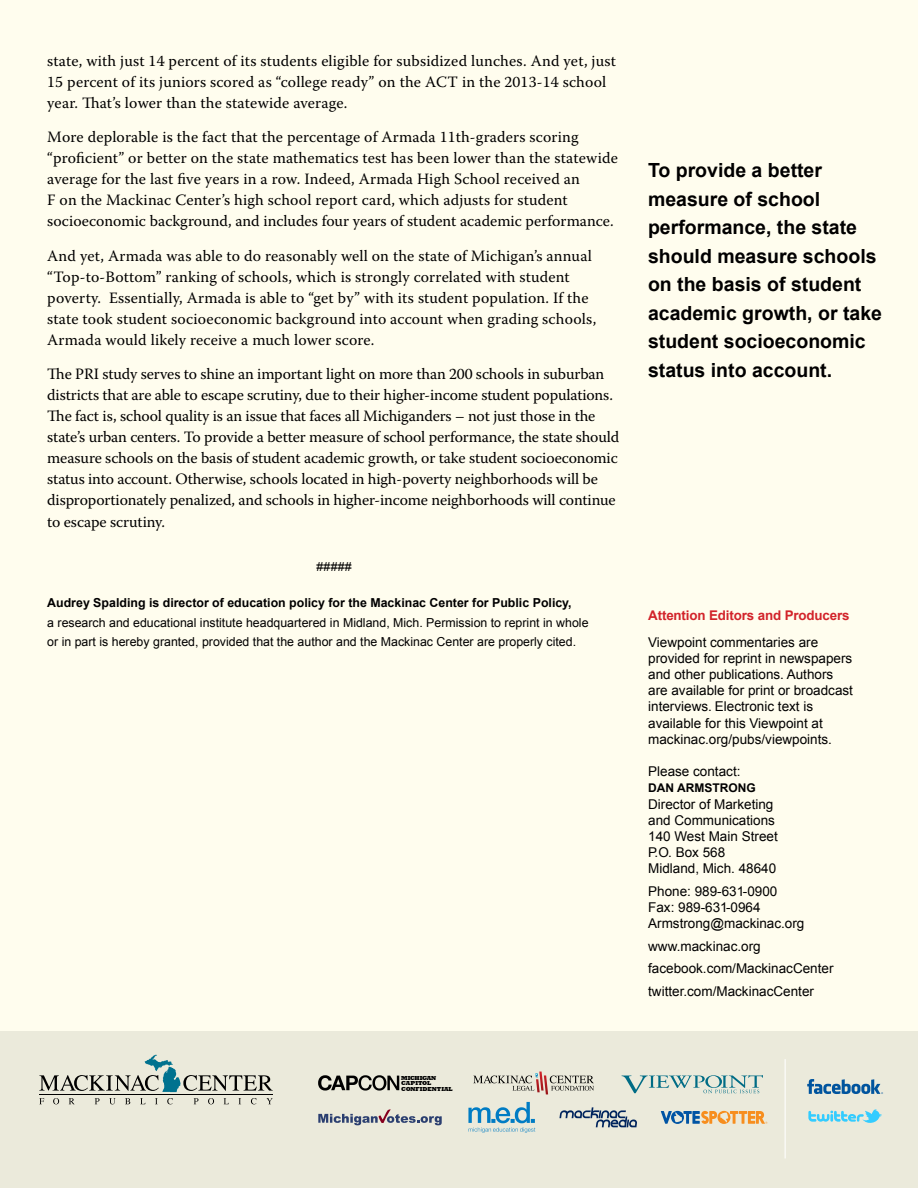
<style>
.page{position:relative;width:918px;height:1188px;background:#fffdee}
.page>*{position:absolute;margin:0;border:0;box-sizing:border-box;transform-origin:0 0}
.t1{font:700 19.5px/28.5px "Arial";color:#000}
.t2{font:15.75px/21px "Warnock Pro";letter-spacing:.005em;color:#000}
.t3{font:13.5px/16.2px "Arial";color:#000}
.t4{font:700 13.35px "Arial";letter-spacing:-.01em;color:#d2232a}
.t5{font:12.3px/19.5px "Arial";color:#000}
.t6{font:700 12.3px "Arial";color:#000}
.t7{font:700 12px "Arial";color:#000}
.t8{font:800 6px/5.2px "Rockwell";color:#000}
</style>
<div class="page">
<div style="left:0;top:1031px;width:918px;height:157px;background:#ebeadb"></div>
<svg style="left:318px;top:1109px;width:124px;height:16px"></svg>
<svg style="left:622px;top:1075px;width:141px;height:18px"></svg>
<svg style="left:559px;top:1107px;width:78px;height:20px"></svg>
<hr style="left:785px;top:1059px;width:1px;height:99px;background:#fff">
<svg style="left:473px;top:1072px;width:121px;height:22px"></svg>
<svg style="left:318px;top:1075px;width:81px;height:16px"></svg>
<svg style="left:807px;top:1079px;width:76px;height:15px"></svg>
<svg style="left:808px;top:1109px;width:74px;height:14px"></svg>
<svg style="left:468px;top:1102px;width:67px;height:31px"></svg>
<svg style="left:39px;top:1098px;width:5px;height:6px"></svg>
<svg style="left:53px;top:1098px;width:6px;height:6px"></svg>
<svg style="left:69px;top:1098px;width:5px;height:6px"></svg>
<svg style="left:95px;top:1098px;width:5px;height:6px"></svg>
<svg style="left:109px;top:1098px;width:7px;height:6px"></svg>
<svg style="left:125px;top:1098px;width:5px;height:6px"></svg>
<svg style="left:140px;top:1098px;width:6px;height:6px"></svg>
<svg style="left:155px;top:1098px;width:3px;height:6px"></svg>
<svg style="left:167px;top:1098px;width:6px;height:6px"></svg>
<svg style="left:194px;top:1098px;width:5px;height:6px"></svg>
<svg style="left:208px;top:1098px;width:6px;height:6px"></svg>
<svg style="left:224px;top:1098px;width:5px;height:6px"></svg>
<svg style="left:238px;top:1098px;width:3px;height:6px"></svg>
<svg style="left:251px;top:1098px;width:5px;height:6px"></svg>
<svg style="left:267px;top:1098px;width:6px;height:6px"></svg>
<hr style="left:39px;top:1094px;width:234px;height:1px;background:#000">
<svg style="left:39px;top:1055px;width:234px;height:37px"></svg>
<svg style="left:661px;top:1111px;width:106px;height:13px"></svg>
<p class="t2" style="left:47px;top:50px;width:570px">state, with just 14 percent of its students eligible for subsidized lunches. And yet, just<br>15 percent of its juniors scored as “college ready” on the ACT in the 2013-14 school year. That’s lower than the statewide average.</p>
<p class="t2" style="left:47px;top:126px;width:572px">More deplorable is the fact that the percentage of Armada 11th-graders scoring “proficient” or better on the state mathematics test has been lower than the statewide average for the last five years in a row. Indeed, Armada High School received an<br>F on the Mackinac Center’s high school report card, which adjusts for student socioeconomic background, and includes four years of student academic performance.</p>
<p class="t2" style="left:47px;top:245px;width:551px">And yet, Armada was able to do reasonably well on the state of Michigan’s annual “Top-to-Bottom” ranking of schools, which is strongly correlated with student poverty. Essentially, Armada is able to “get by” with its student population. If the state took student socioeconomic background into account when grading schools, Armada would likely receive a much lower score.</p>
<p class="t2" style="left:47px;top:363px;width:574px">The PRI study serves to shine an important light on more than 200 schools in suburban districts that are able to escape scrutiny, due to their higher-income student populations.<br>The fact is, school quality is an issue that faces all Michiganders – not just those in the state’s urban centers. To provide a better measure of school performance, the state should measure schools on the basis of student academic growth, or take student socioeconomic status into account. Otherwise, schools located in high-poverty neighborhoods will be disproportionately penalized, and schools in higher-income neighborhoods will continue</p>
<p class="t2" style="left:47px;top:512px;width:119px">to escape scrutiny.</p>
<p class="t5" style="left:316px;top:557px;width:37px">#####</p>
<p class="t6" style="left:47px;top:595px;width:526px">Audrey Spalding is director of education policy for the Mackinac Center for Public Policy,</p>
<p class="t5" style="left:47px;top:613px;width:543px">a research and educational institute headquartered in Midland, Mich. Permission to reprint in whole or in part is hereby granted, provided that the author and the Mackinac Center are properly cited.</p>
<p class="t1" style="left:648px;top:157px;width:236px">To provide a better measure of school performance, the state should measure schools on the basis of student academic growth, or take student socioeconomic status into account.</p>
<p class="t4" style="left:648px;top:606px;width:203px">Attention Editors and Producers</p>
<p class="t3" style="left:648px;top:634px;width:206px">Viewpoint commentaries are provided for reprint in newspapers and other publications. Authors are available for print or broadcast interviews. Electronic text is available for this Viewpoint at mackinac.org/pubs/viewpoints.</p>
<p class="t3" style="left:648px;top:763px;width:94px">Please contact:</p>
<p class="t7" style="left:648px;top:780px;width:109px">DAN ARMSTRONG</p>
<p class="t3" style="left:648px;top:796px;width:131px">Director of Marketing and Communications<br>140 West Main Street<br>P.O. Box 568<br>Midland, Mich. 48640</p>
<p class="t3" style="left:648px;top:883px;width:158px">Phone: 989-631-0900<br>Fax: 989-631-0964<br>Armstrong@mackinac.org</p>
<p class="t3" style="left:648px;top:935px;width:187px;line-height:22.5px">www.mackinac.org facebook.com/MackinacCenter twitter.com/MackinacCenter</p>
<p class="t8" style="left:401px;top:1075px;width:53px">MICHIGAN<br>CAPITOL<br>CONFIDENTIAL</p>
</div>
